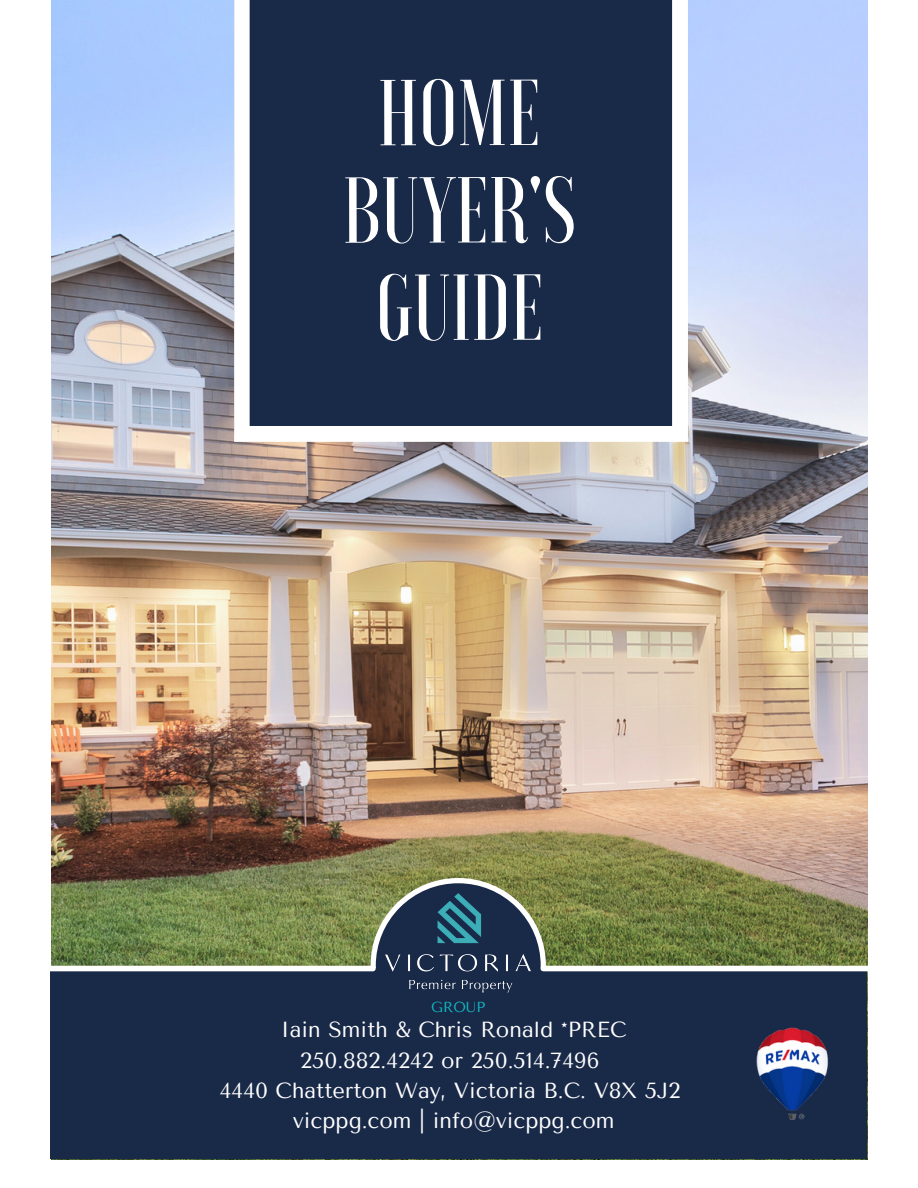
<style>
.page{position:relative;width:918px;height:1188px;background:#fff}
.page>*{position:absolute;margin:0;border:0;box-sizing:border-box;transform-origin:0 0}
.t1{font:500 93.45px/97.4px "Voga";color:#fff;text-align:center}
.t2{font:21.75px/30.3px "Tenor Sans";color:#fff;text-align:center}
.t3{font:14.55px "Tenor Sans";color:#11b6c2}
</style>
<div class="page">
<img style="left:51px;top:0;width:817px;height:1159px">
<svg style="left:371px;top:878px;width:175px;height:91px"></svg>
<div style="left:50px;top:969px;width:817px;height:190px;background:#192948"></div>
<img style="left:386px;top:898px;width:145px;height:95px">
<img style="left:756px;top:1027px;width:72px;height:93px">
<div style="left:45px;top:966px;width:328px;height:5px;background:#fff"></div>
<div style="left:543px;top:966px;width:331px;height:5px;background:#fff"></div>
<img style="left:435px;top:894px;width:48px;height:53px">
<svg style="left:234px;top:0;width:454px;height:441px;fill:#192948"></svg>
<p class="t1" style="left:343px;top:64px;width:235px">HOME<br>BUYER'S<br>GUIDE</p>
<h2 class="t3" style="left:431px;top:998px;width:56px">GROUP</h2>
<p class="t2" style="left:219px;top:1015px;width:462px">Iain Smith &amp; Chris Ronald *PREC 250.882.4242 or 250.514.7496<br>4440 Chatterton Way, Victoria B.C. V8X 5J2 vicppg.com | info@vicppg.com</p>
</div>
